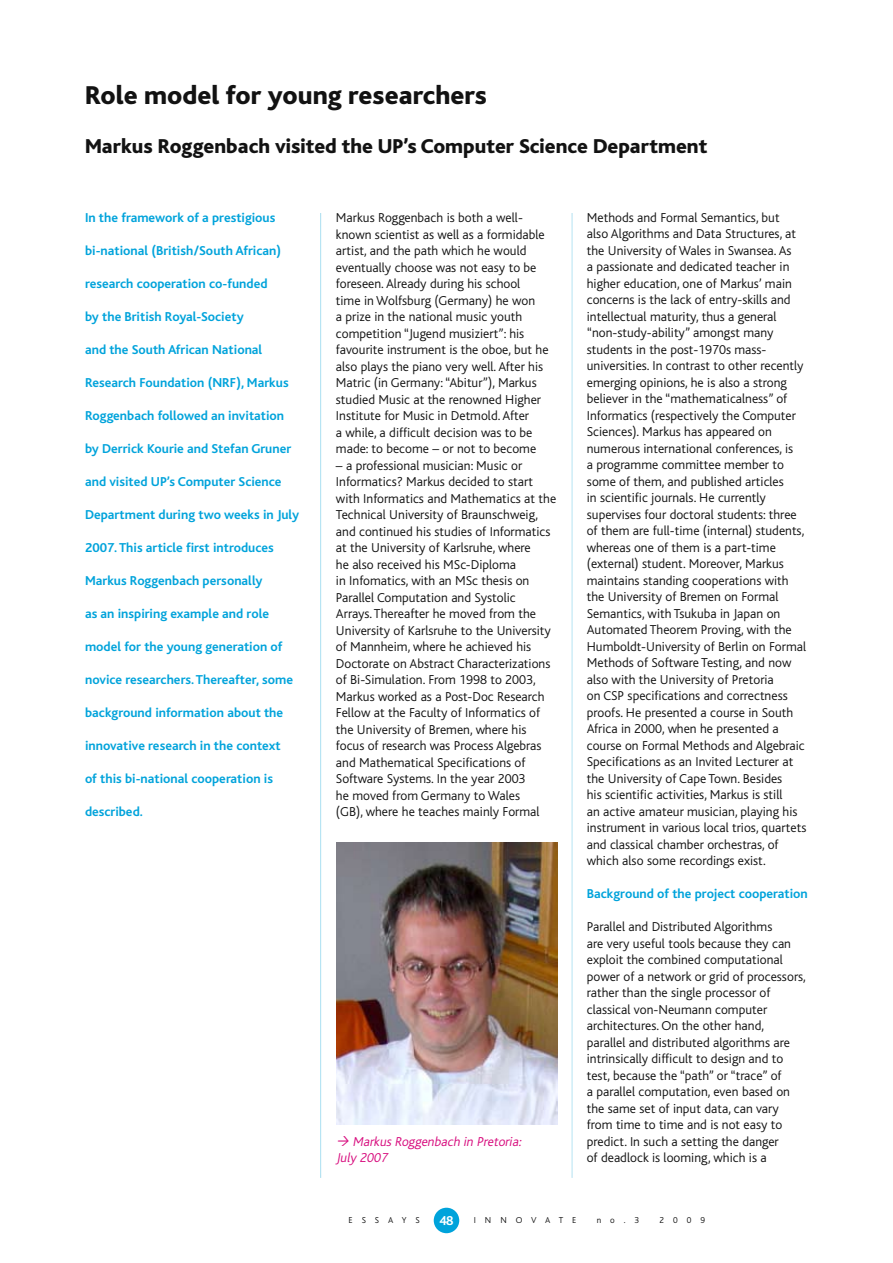
<style>
.page{position:relative;width:893px;height:1263px;background:#fff}
.page>*{position:absolute;margin:0;border:0;box-sizing:border-box;transform-origin:0 0}
.t1{font:800 27px "Bliss";color:#121212}
.t2{font:800 21px "Bliss";color:#121212}
.t3{font:300 13.5px/16.5px "Bliss";color:#121212}
.t4{font:700 13.5px "Bliss";color:#00a3db}
.t5{font:italic 300 13.5px/16.5px "Bliss";color:#d70b7d}
.t6{font:700 13.5px "Bliss";color:#fff}
.t7{font:300 9px "Bliss";letter-spacing:1em;color:#121212}
</style>
<div class="page">
<div style="left:434px;top:1208px;width:25px;height:25px;background:#00a3db;border-radius:50%"></div>
<hr style="left:320px;top:211px;width:3px;height:968px;background:#121212;opacity:.5">
<hr style="left:571px;top:211px;width:3px;height:968px;background:#121212;opacity:.5">
<div style="left:85px;top:85px;width:723px;height:128px;background:#fff"></div>
<img style="left:336px;top:842px;width:221px;height:283px">
<h1 class="t1" style="left:85px;top:81px;width:404px">Role model for young researchers</h1>
<h2 class="t2" style="left:85px;top:135px;width:624px">Markus Roggenbach visited the UP’s Computer Science Department</h2>
<p class="t4" style="left:85px;top:211px;width:192px">In the framework of a prestigious</p>
<p class="t4" style="left:85px;top:244px;width:197px">bi-national (British/South African)</p>
<p class="t4" style="left:85px;top:277px;width:184px">research cooperation co-funded</p>
<p class="t4" style="left:85px;top:310px;width:160px">by the British Royal-Society</p>
<p class="t4" style="left:85px;top:343px;width:179px">and the South African National</p>
<p class="t4" style="left:85px;top:376px;width:205px">Research Foundation (NRF), Markus</p>
<p class="t4" style="left:85px;top:409px;width:201px">Roggenbach followed an invitation</p>
<p class="t4" style="left:85px;top:442px;width:208px">by Derrick Kourie and Stefan Gruner</p>
<p class="t4" style="left:85px;top:475px;width:198px">and visited UP’s Computer Science</p>
<p class="t4" style="left:85px;top:508px;width:216px">Department during two weeks in July</p>
<p class="t4" style="left:85px;top:541px;width:190px">2007. This article first introduces</p>
<p class="t4" style="left:85px;top:574px;width:179px">Markus Roggenbach personally</p>
<p class="t4" style="left:85px;top:607px;width:186px">as an inspiring example and role</p>
<p class="t4" style="left:85px;top:640px;width:199px">model for the young generation of</p>
<p class="t4" style="left:85px;top:673px;width:210px">novice researchers. Thereafter, some</p>
<p class="t4" style="left:85px;top:706px;width:200px">background information about the</p>
<p class="t4" style="left:85px;top:739px;width:197px">innovative research in the context</p>
<p class="t4" style="left:85px;top:772px;width:189px">of this bi-national cooperation is</p>
<p class="t4" style="left:85px;top:805px;width:59px">described.</p>
<p class="t3" style="left:336px;top:210px;width:214px">Markus Roggenbach is both a well&shy;known scientist as well as a formidable artist, and the path which he would eventually choose was not easy to be foreseen. Already during his school<br>time in Wolfsburg (Germany) he won<br>a prize in the national music youth competition “Jugend musiziert”: his favourite instrument is the oboe, but he also plays the piano very well. After his Matric (in Germany: “Abitur”), Markus studied Music at the renowned Higher Institute for Music in Detmold. After<br>a while, a difficult decision was to be made: to become – or not to become</p>
<p class="t3" style="left:336px;top:457px;width:222px">– a professional musician: Music or Informatics? Markus decided to start with Informatics and Mathematics at the Technical University of Braunschweig, and continued his studies of Informatics at the University of Karlsruhe, where<br>he also received his MSc-Diploma<br>in Infomatics, with an MSc thesis on Parallel Computation and Systolic<br>Arrays. Thereafter he moved from the University of Karlsruhe to the University of Mannheim, where he achieved his Doctorate on Abstract Characterizations of Bi-Simulation. From 1998 to 2003, Markus worked as a Post-Doc Research Fellow at the Faculty of Informatics of the University of Bremen, where his focus of research was Process Algebras and Mathematical Specifications of Software Systems. In the year 2003<br>he moved from Germany to Wales<br>(GB), where he teaches mainly Formal</p>
<p class="t5" style="left:336px;top:1133px;width:189px;text-indent:16px">Markus Roggenbach in Pretoria:<br>J uly 2007</p>
<p class="t3" style="left:587px;top:210px;width:221px">Methods and Formal Semantics, but<br>also Algorithms and Data Structures, at the University of Wales in Swansea. As<br>a passionate and dedicated teacher in higher education, one of Markus’ main concerns is the lack of entry-skills and intellectual maturity, thus a general “non-study-ability” amongst many students in the post-1970s mass&shy;universities. In contrast to other recently emerging opinions, he is also a strong believer in the “mathematicalness” of Informatics (respectively the Computer Sciences). Markus has appeared on numerous international conferences, is<br>a programme committee member to some of them, and published articles<br>in scientific journals. He currently supervises four doctoral students: three of them are full-time (internal) students, whereas one of them is a part-time (external) student. Moreover, Markus maintains standing cooperations with the University of Bremen on Formal Semantics, with Tsukuba in Japan on Automated Theorem Proving, with the Humboldt-University of Berlin on Formal Methods of Software Testing, and now also with the University of Pretoria<br>on CSP specifications and correctness proofs. He presented a course in South Africa in 2000, when he presented a course on Formal Methods and Algebraic Specifications as an Invited Lecturer at the University of Cape Town. Besides<br>his scientific activities, Markus is still<br>an active amateur musician, playing his instrument in various local trios, quartets and classical chamber orchestras, of which also some recordings exist.</p>
<p class="t4" style="left:587px;top:887px;width:223px">Background of the project cooperation</p>
<p class="t3" style="left:587px;top:919px;width:220px">Parallel and Distributed Algorithms<br>are very useful tools because they can exploit the combined computational power of a network or grid of processors, rather than the single processor of classical von-Neumann computer architectures. On the other hand, parallel and distributed algorithms are intrinsically difficult to design and to test, because the “path” or “trace” of<br>a parallel computation, even based on the same set of input data, can vary from time to time and is not easy to predict. In such a setting the danger<br>of deadlock is looming, which is a</p>
<p class="t7" style="left:348px;top:1215px;width:73px">ESSAYS</p>
<p class="t6" style="left:439px;top:1213px;width:16px">48</p>
<p class="t7" style="left:474px;top:1215px;width:104px">INNOVATE</p>
<p class="t7" style="left:597px;top:1215px;width:44px">no.3</p>
<p class="t7" style="left:659px;top:1215px;width:47px">2009</p>
</div>
